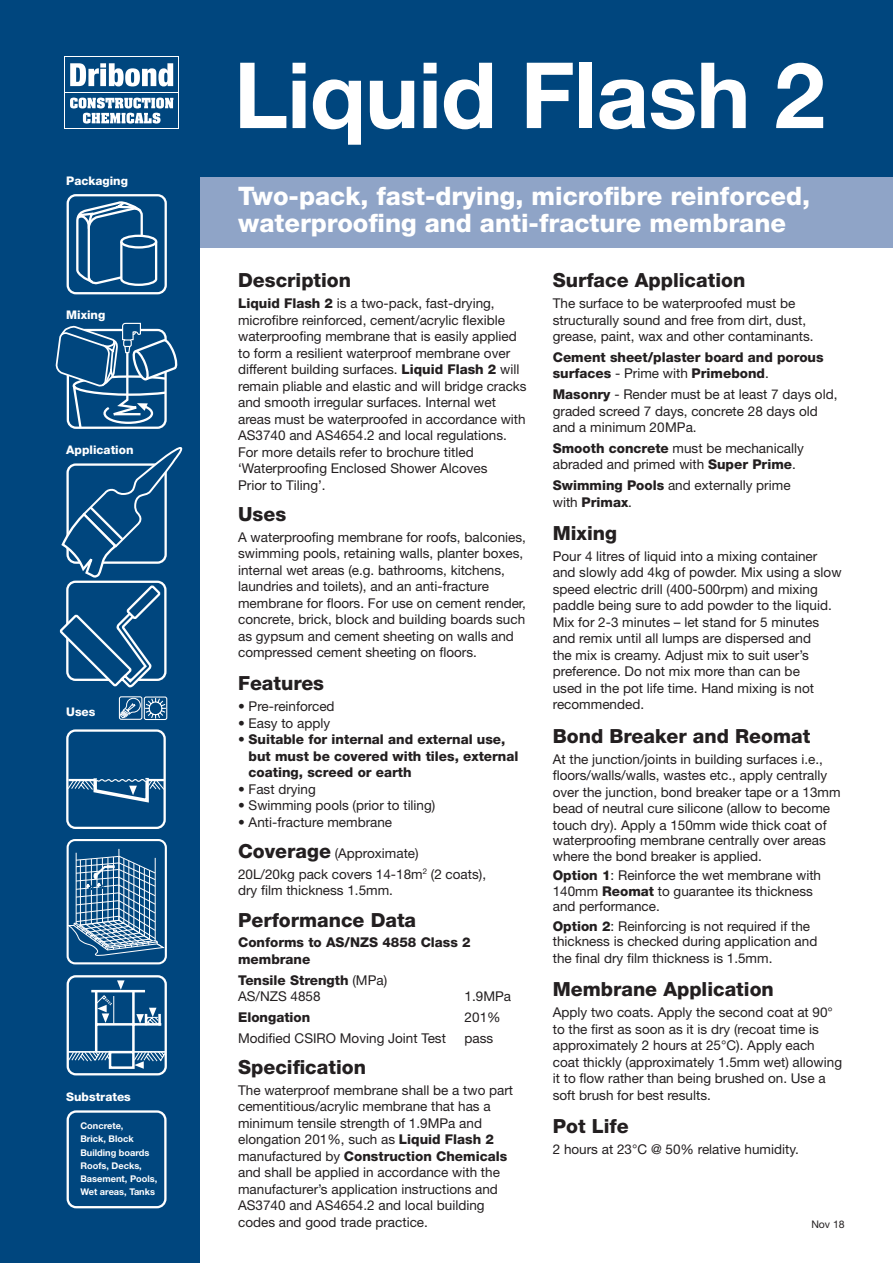
<style>
.page{position:relative;width:893px;height:1263px;background:#fff}
.page>*{position:absolute;margin:0;border:0;box-sizing:border-box;transform-origin:0 0}
.t1{font:700 91.5px "Helvetica Neue LT Std";letter-spacing:-.01em;color:#fff}
.t2{font:800 25.5px "Helvetica Neue LT Std";color:#fff}
.t3{font:800 19.5px "Helvetica Neue LT Std";color:#231f20}
.Bodycopy{font:13.5px/16.5px "Helvetica Neue LT Std";color:#231f20}
.Bodycopy-2{font:800 13.5px/16.5px "Helvetica Neue LT Std";color:#231f20}
.t4{font:800 11.85px "Helvetica Neue LT Std";color:#fff}
.t5{font:10.5px "Helvetica Neue LT Std";color:#231f20}
.t6{font:700 9.3px/13.2px "Helvetica Neue LT Std";color:#fff}
.s1{font-weight:800}
.s2{font-weight:400}
.s3{font-weight:800;font-size:19.5px}
</style>
<div class="page">
<div style="left:193px;top:175px;width:700px;height:73px;background:#8fa4c7"></div>
<div style="left:0;top:0;width:200px;height:1263px;background:#00467e"></div>
<div style="left:199px;top:0;width:694px;height:176px;background:#00467e"></div>
<svg style="left:56px;top:322px;width:122px;height:107px"></svg>
<div style="left:67px;top:194px;width:100px;height:100px;border:2px solid #fff;border-radius:8px"></div>
<svg style="left:76px;top:201px;width:82px;height:85px"></svg>
<svg style="left:59px;top:447px;width:124px;height:273px"></svg>
<div style="left:67px;top:1110px;width:100px;height:98px;border:2px solid #fff;border-radius:8px"></div>
<div style="left:67px;top:975px;width:100px;height:100px;border:2px solid #fff;border-radius:8px"></div>
<svg style="left:68px;top:980px;width:99px;height:90px"></svg>
<div style="left:67px;top:839px;width:100px;height:125px;border:2px solid #fff;border-radius:7px"></div>
<hr style="left:119px;top:849px;width:1px;height:71px;background:#fff">
<hr style="left:76px;top:853px;width:1px;height:70px;background:#fff">
<svg style="left:68px;top:855px;width:97px;height:103px"></svg>
<div style="left:66px;top:729px;width:100px;height:100px;border:2px solid #fff;border-radius:8px"></div>
<svg style="left:67px;top:774px;width:98px;height:31px"></svg>
<div style="left:64px;top:92px;width:115px;height:37px;background:#fff"></div>
<div style="left:65px;top:93px;width:113px;height:35px;background:#00467e"></div>
<svg style="left:70px;top:98px;width:103px;height:26px"></svg>
<div style="left:64px;top:56px;width:115px;height:37px;background:#00467e"></div>
<svg style="left:70px;top:63px;width:103px;height:23px"></svg>
<p class="t4" style="left:66px;top:173px;width:63px">Packaging</p>
<p class="t4" style="left:66px;top:308px;width:41px">Mixing</p>
<p class="t4" style="left:66px;top:443px;width:69px">Application</p>
<p class="t4" style="left:66px;top:704px;width:31px">Uses</p>
<p class="t4" style="left:66px;top:1089px;width:66px">Substrates</p>
<p class="t6" style="left:80px;top:1119px;width:55px">Concrete,<br>Brick, Block</p>
<p class="t6" style="left:80px;top:1145px;width:71px">Building boards</p>
<p class="t6" style="left:80px;top:1159px;width:78px">Roofs, Decks,<br>Basement, Pools,<br>Wet areas, Tanks</p>
<p class="t1" style="left:234px;top:39px;width:593px">Liquid Flash 2</p>
<p class="t2" style="left:238px;top:181px;width:574px">Two-pack, fast-drying, microfibre reinforced,</p>
<p class="t2" style="left:238px;top:208px;width:549px">waterproofing and anti-fracture membrane</p>
<p class="t3" style="left:238px;top:269px;width:115px">Description</p>
<p class="Bodycopy" style="left:238px;top:295px;width:290px"><span class="s1">Liquid Flash 2</span> is a two-pack, fast-drying, microfibre reinforced, cement/acrylic flexible waterproofing membrane that is easily applied to form a resilient waterproof membrane over different building surfaces. <span class="s1">Liquid Flash 2</span> will remain pliable and elastic and will bridge cracks and smooth irregular surfaces. Internal wet areas must be waterproofed in accordance with AS3740 and AS4654.2 and local regulations.<br>For more details refer to brochure titled ‘Waterproofing Enclosed Shower Alcoves<br>Prior to Tiling’.</p>
<p class="t3" style="left:238px;top:502px;width:50px">Uses</p>
<p class="Bodycopy" style="left:238px;top:528px;width:289px">A waterproofing membrane for roofs, balconies, swimming pools, retaining walls, planter boxes, internal wet areas (e.g. bathrooms, kitchens, laundries and toilets), and an anti-fracture membrane for floors. For use on cement render, concrete, brick, block and building boards such as gypsum and cement sheeting on walls and compressed cement sheeting on floors.</p>
<p class="t3" style="left:238px;top:672px;width:87px">Features</p>
<p class="Bodycopy" style="left:238px;top:698px;width:98px">• Pre-reinforced</p>
<p class="Bodycopy" style="left:238px;top:714px;width:94px">• Easy to apply</p>
<p class="Bodycopy-2" style="left:249px;top:731px;width:271px;text-indent:-11px"><span class="s2">•</span> Suitable for internal and external use, but must be covered with tiles, external coating, screed or earth</p>
<p class="Bodycopy" style="left:238px;top:780px;width:79px">• Fast drying</p>
<p class="Bodycopy" style="left:238px;top:797px;width:199px">• Swimming pools (prior to tiling)</p>
<p class="Bodycopy" style="left:238px;top:813px;width:156px">• Anti-fracture membrane</p>
<p class="Bodycopy" style="left:238px;top:845px;width:182px"><span class="s3">Coverage</span> (Approximate)</p>
<p class="Bodycopy" style="left:238px;top:865px;width:249px">20L/20kg pack covers 14-18m<sup>2</sup> (2 coats), dry film thickness 1.5mm.</p>
<p class="t3" style="left:238px;top:908px;width:180px">Performance Data</p>
<p class="Bodycopy-2" style="left:238px;top:934px;width:234px">Conforms to AS/NZS 4858 Class 2 membrane</p>
<p class="Bodycopy-2" style="left:238px;top:971px;width:151px">Tensile Strength <span class="s2">(MPa)<br>AS/NZS 4858</span></p>
<p class="Bodycopy" style="left:465px;top:988px;width:48px">1.9MPa</p>
<p class="Bodycopy-2" style="left:238px;top:1009px;width:74px">Elongation</p>
<p class="Bodycopy" style="left:465px;top:1009px;width:38px">201%</p>
<p class="Bodycopy" style="left:238px;top:1029px;width:209px">Modified CSIRO Moving Joint Test</p>
<p class="Bodycopy" style="left:465px;top:1029px;width:30px">pass</p>
<p class="t3" style="left:238px;top:1055px;width:129px">Specification</p>
<p class="Bodycopy" style="left:238px;top:1081px;width:277px">The waterproof membrane shall be a two part cementitious/acrylic membrane that has a minimum tensile strength of 1.9MPa and elongation 201%, such as <span class="s1">Liquid Flash 2 </span>manufactured by <span class="s1">Construction Chemicals </span>and shall be applied in accordance with the manufacturer’s application instructions and AS3740 and AS4654.2 and local building codes and good trade practice.</p>
<p class="t3" style="left:553px;top:269px;width:194px">Surface Application</p>
<p class="Bodycopy" style="left:553px;top:295px;width:262px">The surface to be waterproofed must be structurally sound and free from dirt, dust, grease, paint, wax and other contaminants.</p>
<p class="Bodycopy-2" style="left:553px;top:349px;width:272px">Cement sheet/plaster board and porous surfaces <span class="s2">- Prime with</span> Primebond<span class="s2">.</span></p>
<p class="Bodycopy" style="left:553px;top:386px;width:286px"><span class="s1">Masonry</span> - Render must be at least 7 days old, graded screed 7 days, concrete 28 days old and a minimum 20MPa.</p>
<p class="Bodycopy" style="left:553px;top:440px;width:253px"><span class="s1">Smooth concrete</span> must be mechanically abraded and primed with <span class="s1">Super Prime</span>.</p>
<p class="Bodycopy" style="left:553px;top:477px;width:239px"><span class="s1">Swimming Pools</span> and externally prime with <span class="s1">Primax</span>.</p>
<p class="t3" style="left:553px;top:522px;width:66px">Mixing</p>
<p class="Bodycopy" style="left:553px;top:548px;width:290px">Pour 4 litres of liquid into a mixing container and slowly add 4kg of powder. Mix using a slow speed electric drill (400-500rpm) and mixing paddle being sure to add powder to the liquid.<br>Mix for 2-3 minutes – let stand for 5 minutes and remix until all lumps are dispersed and<br>the mix is creamy. Adjust mix to suit user’s preference. Do not mix more than can be<br>used in the pot life time. Hand mixing is not recommended.</p>
<p class="t3" style="left:553px;top:724px;width:259px">Bond Breaker and Reomat</p>
<p class="Bodycopy" style="left:553px;top:751px;width:289px">At the junction/joints in building surfaces i.e., floors/walls/walls, wastes etc., apply centrally over the junction, bond breaker tape or a 13mm bead of neutral cure silicone (allow to become touch dry). Apply a 150mm wide thick coat of waterproofing membrane centrally over areas where the bond breaker is applied.</p>
<p class="Bodycopy" style="left:553px;top:867px;width:270px;line-height:15.5px"><span class="s1">Option 1</span>: Reinforce the wet membrane with<br>140mm <span class="s1">Reomat</span> to guarantee its thickness and performance.</p>
<p class="Bodycopy" style="left:553px;top:918px;width:266px;line-height:16px"><span class="s1">Option 2</span>: Reinforcing is not required if the thickness is checked during application and the final dry film thickness is 1.5mm.</p>
<p class="t3" style="left:553px;top:978px;width:223px">Membrane Application</p>
<p class="Bodycopy" style="left:553px;top:1004px;width:291px">Apply two coats. Apply the second coat at 90° to the first as soon as it is dry (recoat time is approximately 2 hours at 25°C). Apply each coat thickly (approximately 1.5mm wet) allowing it to flow rather than being brushed on. Use a soft brush for best results.</p>
<p class="t3" style="left:553px;top:1114px;width:77px">Pot Life</p>
<p class="Bodycopy" style="left:553px;top:1141px;width:248px">2 hours at 23°C @ 50% relative humidity.</p>
<p class="t5" style="left:811px;top:1218px;width:35px">Nov 18</p>
</div>
